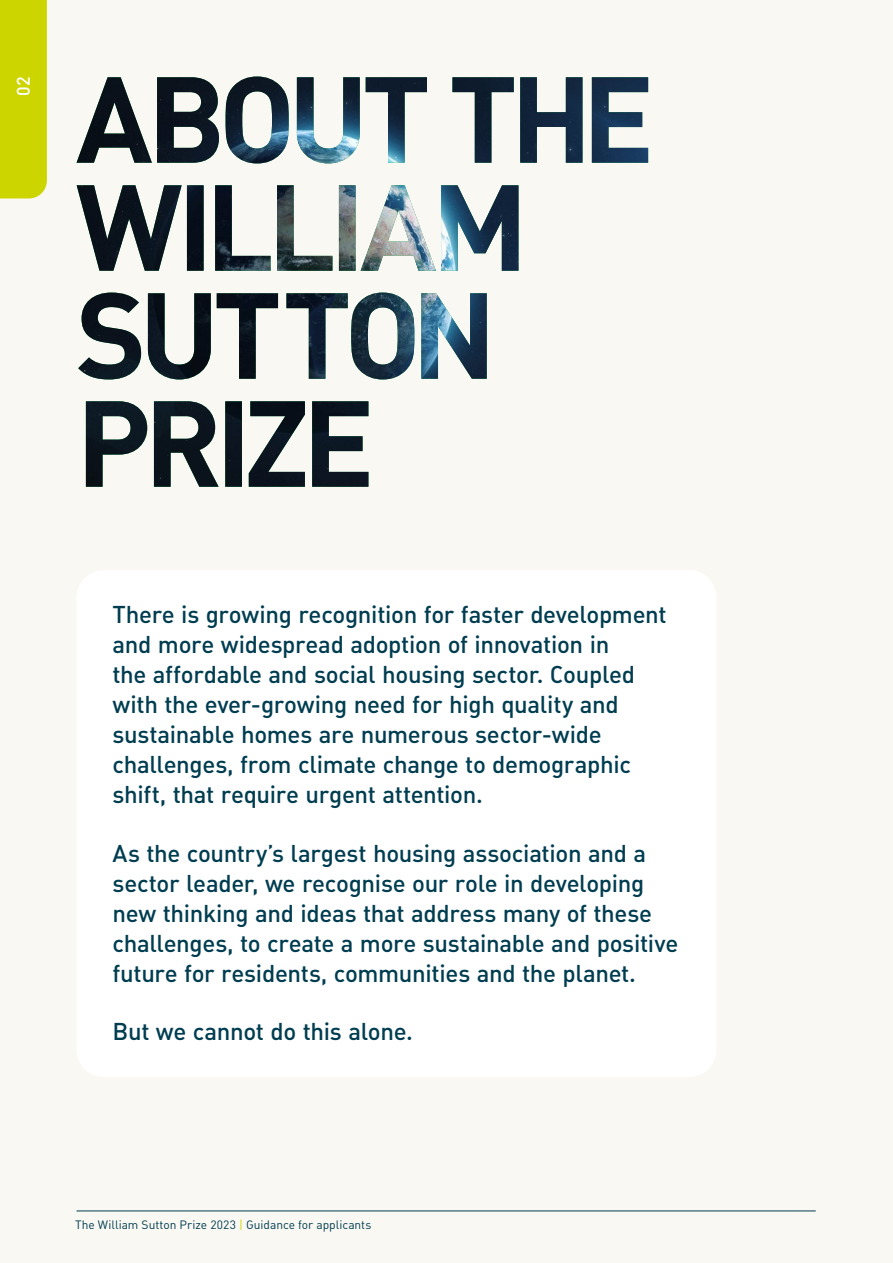
<style>
.page{position:relative;width:893px;height:1263px;background:#faf8f3}
.page>*{position:absolute;margin:0;border:0;box-sizing:border-box;transform-origin:0 0}
.t1{font:500 24px/30px "DIN Pro";letter-spacing:-.015em;color:#003d50}
.t2{font:500 18px "DIN Pro";color:#fff}
.t3{font:12px "DIN Pro";color:#003d50}
.s1{color:#cdd500}
</style>
<div class="page">
<div style="left:77px;top:570px;width:639px;height:507px;background:#fff;border-radius:27px"></div>
<svg style="left:85px;top:379px;width:303px;height:108px"></svg>
<img style="left:77px;top:77px;width:571px;height:302px">
<div style="left:0;top:0;width:47px;height:198px;background:#cdd500"></div>
<hr style="left:77px;top:1211px;width:739px;height:1px;background:#003d50">
<p class="t2" style="left:9px;top:96px;width:21px;rotate:-90deg">02</p>
<p class="t1" style="left:113px;top:597px;width:556px">There is growing recognition for faster development and more widespread adoption of innovation in<br>the affordable and social housing sector. Coupled with the ever-growing need for high quality and sustainable homes are numerous sector-wide challenges, from climate change to demographic shift, that require urgent attention.</p>
<p class="t1" style="left:113px;top:835px;width:567px">As the country’s largest housing association and a sector leader, we recognise our role in developing new thinking and ideas that address many of these challenges, to create a more sustainable and positive future for residents, communities and the planet.</p>
<p class="t1" style="left:113px;top:1014px;width:302px">But we cannot do this alone.</p>
<p class="t3" style="left:75px;top:1216px;width:298px">The William Sutton Prize 2023 <span class="s1">|</span> Guidance for applicants</p>
</div>
